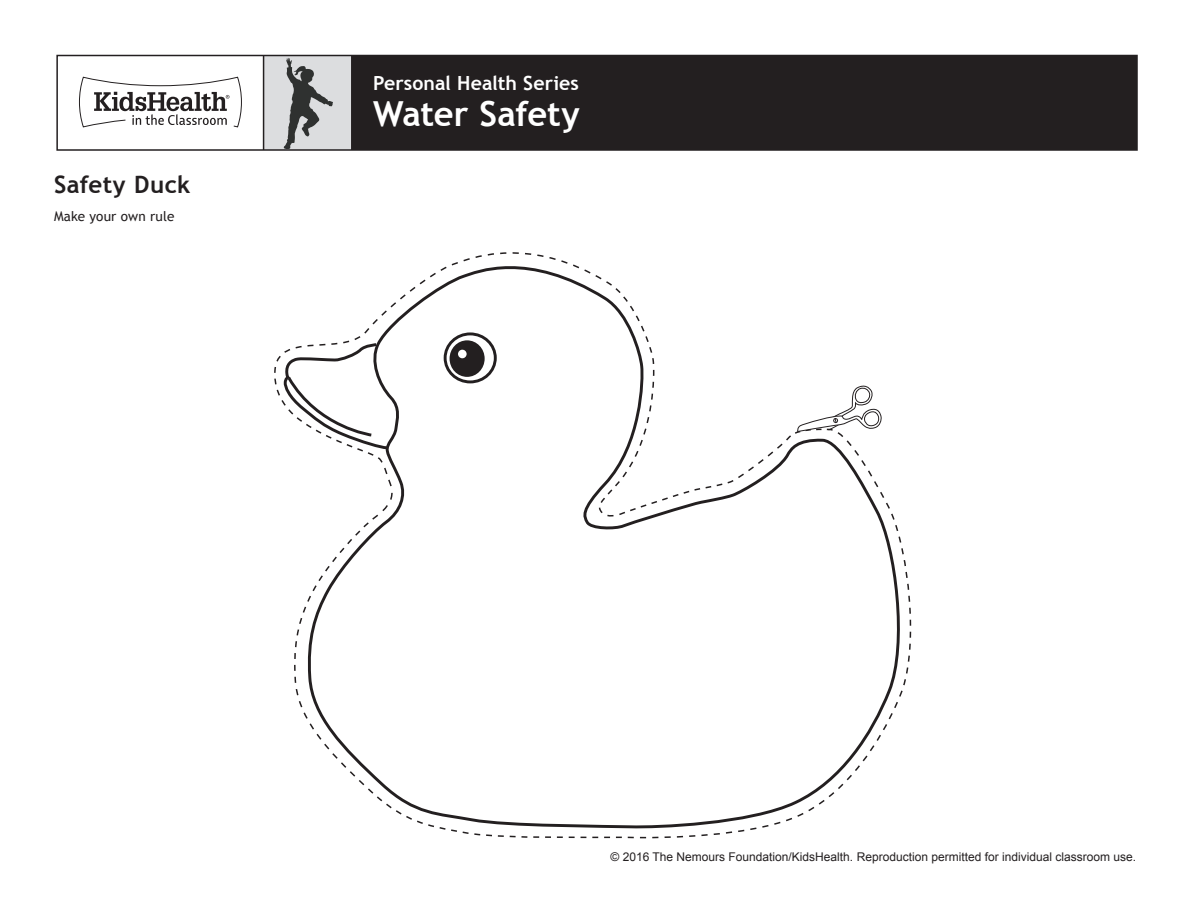
<style>
.page{position:relative;width:1188px;height:918px;background:#fff}
.page>*{position:absolute;margin:0;border:0;box-sizing:border-box;transform-origin:0 0}
.t1{font:700 34.5px "Trebuchet MS";letter-spacing:-.005em;color:#fff}
.Handout_Title{font:700 24px "Trebuchet MS";letter-spacing:.015em;color:#231f20}
.t2{font:700 19.5px "Trebuchet MS";color:#fff}
.t3{font:13.5px "Trebuchet MS";letter-spacing:.01em;color:#231f20}
.t4{font:12px "Arial";color:#231f20}
</style>
<div class="page">
<div style="left:264px;top:56px;width:88px;height:94px;background:#dcdddf"></div>
<div style="left:352px;top:56px;width:785px;height:94px;background:#231f20"></div>
<svg style="left:79px;top:76px;width:163px;height:52px"></svg>
<hr style="left:351px;top:56px;width:2px;height:94px;background:#231f20">
<hr style="left:263px;top:56px;width:1px;height:94px;background:#231f20">
<div style="left:56px;top:55px;width:1082px;height:96px;border:2px solid #231f20"></div>
<svg style="left:284px;top:57px;width:49px;height:91px"></svg>
<svg style="left:908px;top:583px;width:4px;height:87px"></svg>
<svg style="left:304px;top:252px;width:604px;height:577px"></svg>
<svg style="left:274px;top:333px;width:115px;height:124px"></svg>
<svg style="left:445px;top:334px;width:50px;height:48px"></svg>
<div style="left:444px;top:332px;width:53px;height:51px;border:3px solid #231f20;border-radius:50%"></div>
<div style="left:450px;top:340px;width:35px;height:37px;background:#231f20;border-radius:50%"></div>
<div style="left:458px;top:350px;width:9px;height:8px;background:#fff;border-radius:50%"></div>
<svg style="left:793px;top:383px;width:94px;height:119px"></svg>
<p class="Handout_Title" style="left:54px;top:170px;width:138px">Safety Duck</p>
<p class="t3" style="left:54px;top:208px;width:122px">Make your own rule</p>
<h3 class="t2" style="left:373px;top:71px;width:207px">Personal Health Series</h3>
<h1 class="t1" style="left:373px;top:93px;width:208px">Water Safety</h1>
<p class="t4" style="left:611px;top:849px;width:527px">© 2016 The Nemours Foundation/KidsHealth. Reproduction permitted for individual classroom use.</p>
</div>
